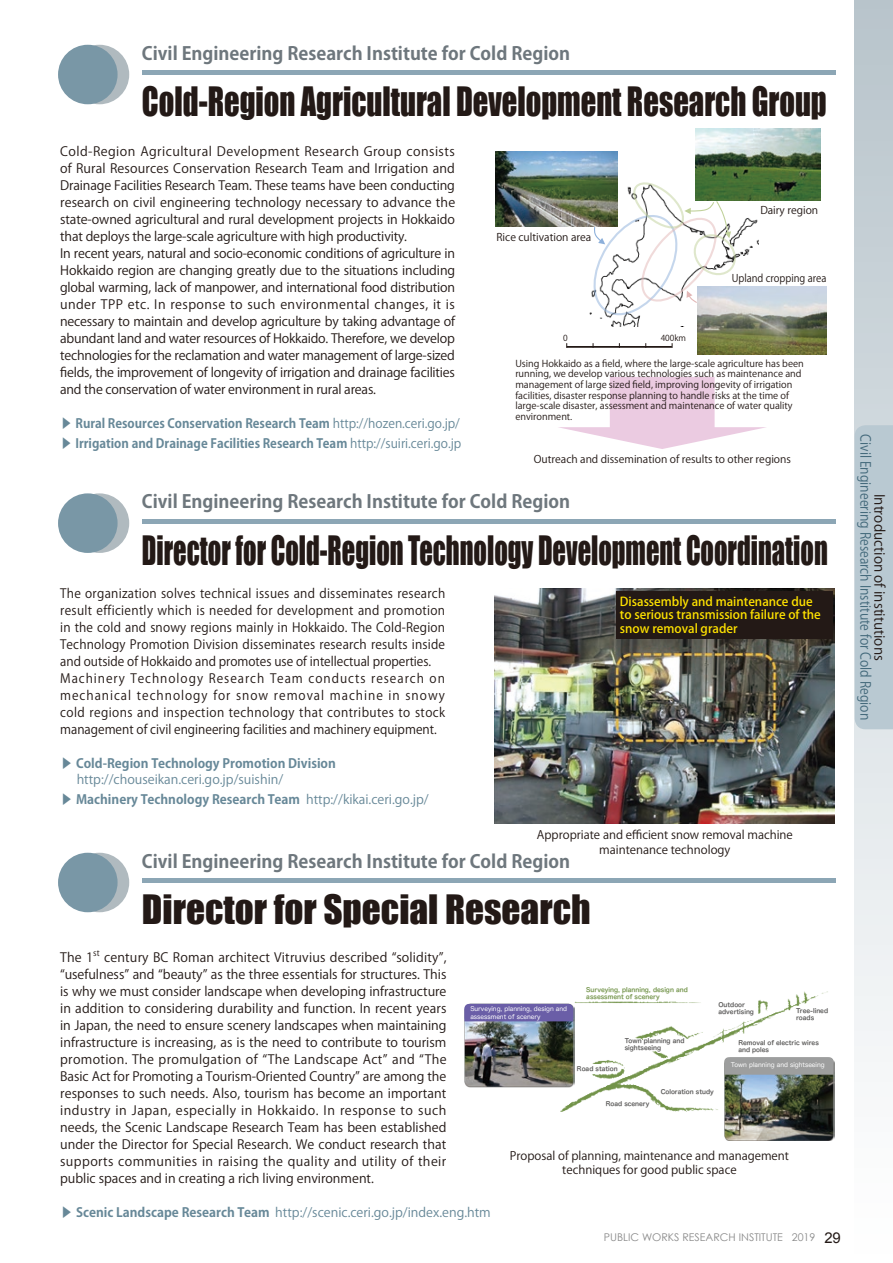
<style>
.page{position:relative;width:893px;height:1263px;background:#fff}
.page>*{position:absolute;margin:0;border:0;box-sizing:border-box;transform-origin:0 0}
.t1{font:37.2px "Impact";color:#231916;scale:.71 1}
.t2{font:37.2px "Impact";color:#231916;scale:.82 1}
.t3{font:37.2px "Impact";color:#231916}
.t4{font:700 18px "Koz Go Pro";color:#6e777d}
.t5{font:13.8px "Koz Go Pro";color:#43697b;scale:.9 1}
.t6{font:13.8px "Koz Go Pro";letter-spacing:.005em;color:#231916}
.t7{font:12.75px/17px "Koz Go Pro";color:#231916;text-align:justify}
.t8{font:12.75px/17px "Koz Go Pro";letter-spacing:.025em;color:#231916;scale:.95 1}
.t9{font:700 12.75px/15.9px "Koz Go Pro";color:#678898}
.t10{font:700 12.75px/20.2px "Koz Go Pro";color:#678898;scale:.96 1}
.t11{font:12.75px "Koz Go Pro";color:#678898}
.t12{font:500 12.15px/13.8px "Koz Go Pro";color:#ffe200}
.t13{font:11.7px/14.9px "Koz Go Pro";color:#231916;text-align:center}
.t14{font:10.65px "Century Gothic";color:#898989}
.t15{font:10.5px "Koz Go Std";color:#231916}
.t16{font:10.5px "Koz Go Std";color:#231916;scale:.92 1}
.t17{font:9.45px/10.5px "Koz Go Std";color:#231916}
.t18{font:8.25px "Koz Go Std";color:#231916}
.t19{font:6.3px/6.8px "Hira Maru Std N W6";color:#595857}
.t20{font:6.3px/7.5px "Hira Maru Std N W4";color:#fff}
.t21{font:6.3px/7.5px "Hira Maru Std N W6";color:#729349}
.s1{font-family:"Shin Go Pro";font-weight:500}
.s2{font-weight:400}
.s3{font-weight:700}
.s4{font-family:"Arial";font-size:14.85px;color:#231916}
</style>
<div class="page">
<svg style="left:855px;top:0;width:38px;height:1062px;background:#d4dce0"></svg>
<div style="left:142px;top:70px;width:693px;height:5px;background:#8ca6b5"></div>
<hr style="left:142px;top:878px;width:693px;height:4px;background:#8ca6b5">
<hr style="left:142px;top:519px;width:693px;height:4px;background:#8ca6b5">
<div style="left:70px;top:45px;width:59px;height:59px;background:#b0babf;border-radius:50%"></div>
<div style="left:58px;top:45px;width:60px;height:59px;background:#7997a6;border-radius:50%"></div>
<div style="left:70px;top:853px;width:59px;height:59px;background:#b0babf;border-radius:50%"></div>
<div style="left:58px;top:853px;width:60px;height:59px;background:#7997a6;border-radius:50%"></div>
<div style="left:70px;top:493px;width:59px;height:60px;background:#b0babf;border-radius:50%"></div>
<div style="left:58px;top:493px;width:60px;height:60px;background:#7997a6;border-radius:50%"></div>
<img style="left:495px;top:588px;width:340px;height:235px">
<svg style="left:558px;top:377px;width:208px;height:72px"></svg>
<img style="left:583px;top:177px;width:176px;height:149px">
<div style="left:671px;top:302px;width:87px;height:24px;background:#fff"></div>
<hr style="left:567px;top:347px;width:105px;height:1px;background:#231916">
<hr style="left:567px;top:346px;width:105px;height:1px;background:#231916">
<img style="left:496px;top:151px;width:121px;height:75px">
<img style="left:697px;top:286px;width:129px;height:69px">
<img style="left:696px;top:129px;width:125px;height:71px">
<svg style="left:593px;top:182px;width:143px;height:133px"></svg>
<div style="left:616px;top:591px;width:217px;height:47px;background:#231916"></div>
<img style="left:560px;top:991px;width:268px;height:121px">
<img style="left:724px;top:1061px;width:111px;height:80px">
<img style="left:464px;top:1004px;width:111px;height:83px">
<div style="left:580px;top:987px;width:113px;height:11px;background:#fff"></div>
<div style="left:464px;top:1004px;width:109px;height:17px;background:#6a5ea7"></div>
<svg style="left:724px;top:1057px;width:110px;height:18px;background:#9c9e9e"></svg>
<div style="left:577px;top:1064px;width:29px;height:9px;background:#fff"></div>
<div style="left:608px;top:1099px;width:37px;height:10px;background:#fff"></div>
<div style="left:663px;top:1087px;width:37px;height:9px;background:#fff"></div>
<div style="left:735px;top:1041px;width:75px;height:9px;background:#fff"></div>
<div style="left:707px;top:1003px;width:49px;height:9px;background:#fff"></div>
<div style="left:795px;top:1007px;width:31px;height:9px;background:#fff"></div>
<div style="left:617px;top:1041px;width:66px;height:9px;background:#fff"></div>
<svg style="left:623px;top:1021px;width:63px;height:50px"></svg>
<div style="left:855px;top:425px;width:38px;height:304px;background:#b9c9d2"></div>
<h2 class="t4" style="left:142px;top:41px;width:430px">Civil Engineering Research Institute for Cold Region</h2>
<h1 class="t2" style="left:142px;top:73px;width:837px">Cold-Region Agricultural Development Research Group</h1>
<p class="t7" style="left:60px;top:143px;width:397px;text-align:left">Cold-Region Agricultural Development Research Group consists of Rural Resources Conservation Research Team and Irrigation and Drainage Facilities Research Team. These teams have been conducting research on civil engineering technology necessary to advance the state-owned agricultural and rural development projects in Hokkaido that deploys the large-scale agriculture with high productivity.<br>In recent years, natural and socio-economic conditions of agriculture in Hokkaido region are changing greatly due to the situations including global warming, lack of manpower, and international food distribution under TPP etc. In response to such environmental changes, it is necessary to maintain and develop agriculture by taking advantage of abundant land and water resources of Hokkaido. Therefore, we develop technologies for the reclamation and water management of large-sized fields, the improvement of longevity of irrigation and drainage facilities and the conservation of water environment in rural areas.</p>
<p class="t10" style="left:60px;top:414px;width:419px"><span class="s1">▶</span> Rural Resources Conservation Research Team <span class="s2">http://hozen.ceri.go.jp/ </span><span class="s1">▶</span> Irrigation and Drainage Facilities Research Team <span class="s2">http://suiri.ceri.go.jp</span></p>
<p class="t15" style="left:496px;top:230px;width:96px">Rice cultivation area</p>
<p class="t18" style="left:563px;top:332px;width:6px">0</p>
<p class="t18" style="left:661px;top:332px;width:27px">400km</p>
<p class="t15" style="left:760px;top:203px;width:59px">Dairy region</p>
<p class="t16" style="left:732px;top:272px;width:104px">Upland cropping area</p>
<p class="t17" style="left:515px;top:358px;width:290px">Using Hokkaido as a field, where the large-scale agriculture has been running, we develop various technologies such as maintenance and management of large sized field, improving longevity of irrigation facilities, disaster response planning to handle risks at the time of large-scale disaster, assessment and maintenance of water quality environment.</p>
<p class="t15" style="left:534px;top:453px;width:259px">Outreach and dissemination of results to other regions</p>
<h2 class="t4" style="left:142px;top:490px;width:430px">Civil Engineering Research Institute for Cold Region</h2>
<h1 class="t1" style="left:142px;top:521px;width:967px">Director for Cold-Region Technology Development Coordination</h1>
<p class="t8" style="left:60px;top:585px;width:407px">The organization solves technical issues and disseminates research result efficiently which is needed for development and promotion in the cold and snowy regions mainly in Hokkaido. The Cold-Region Technology Promotion Division disseminates research results inside and outside of Hokkaido and promotes use of intellectual properties.<br>Machinery Technology Research Team conducts research on mechanical technology for snow removal machine in snowy cold regions and inspection technology that contributes to stock management of civil engineering facilities and machinery equipment.</p>
<p class="t9" style="left:77px;top:756px;width:261px;text-indent:-17px"><span class="s1">▶</span> Cold-Region Technology Promotion Division <span class="s2">http://chouseikan.ceri.go.jp/suishin/</span></p>
<p class="t9" style="left:60px;top:792px;width:370px"><span class="s1">▶</span> Machinery Technology Research Team <span class="s2">http://kikai.ceri.go.jp/</span></p>
<p class="t12" style="left:620px;top:595px;width:202px">Disassembly and maintenance due to serious transmission failure of the snow removal grader</p>
<p class="t13" style="left:537px;top:827px;width:258px">Appropriate and efficient snow removal machine maintenance technology</p>
<h2 class="t4" style="left:142px;top:849px;width:430px">Civil Engineering Research Institute for Cold Region</h2>
<h1 class="t3" style="left:142px;top:881px;width:450px">Director for Special Research</h1>
<p class="t7" style="left:60px;top:949px;width:388px">The 1<sup>st</sup> century BC Roman architect Vitruvius described “solidity”, “usefulness” and “beauty” as the three essentials for structures. This is why we must consider landscape when developing infrastructure in addition to considering durability and function. In recent years in Japan, the need to ensure scenery landscapes when maintaining infrastructure is increasing, as is the need to contribute to tourism promotion. The promulgation of “The Landscape Act” and “The Basic Act for Promoting a Tourism-Oriented Country” are among the responses to such needs. Also, tourism has become an important industry in Japan, especially in Hokkaido. In response to such needs, the Scenic Landscape Research Team has been established under the Director for Special Research. We conduct research that supports communities in raising the quality and utility of their public spaces and in creating a rich living environment.</p>
<p class="t11" style="left:60px;top:1204px;width:432px"><span class="s1">▶</span> <span class="s3">Scenic Landscape Research Team</span> http://scenic.ceri.go.jp/index.eng.htm</p>
<p class="t21" style="left:586px;top:986px;width:103px">Surveying, planning, design and assessment of scenery</p>
<p class="t19" style="left:718px;top:1001px;width:37px">Outdoor advertising</p>
<p class="t19" style="left:796px;top:1007px;width:33px">Tree-lined roads</p>
<p class="t20" style="left:470px;top:1005px;width:98px">Surveying, planning, design and assessment of scenery</p>
<p class="t19" style="left:625px;top:1037px;width:61px;line-height:7.5px">Town planning and sightseeing</p>
<p class="t19" style="left:738px;top:1039px;width:82px">Removal of electric wires and poles</p>
<p class="t20" style="left:731px;top:1061px;width:95px">Town planning and sightseeing</p>
<p class="t19" style="left:577px;top:1065px;width:42px">Road station</p>
<p class="t19" style="left:606px;top:1100px;width:45px">Road scenery</p>
<p class="t19" style="left:661px;top:1088px;width:55px">Coloration study</p>
<p class="t13" style="left:510px;top:1148px;width:281px">Proposal of planning, maintenance and management techniques for good public space</p>
<p class="t14" style="left:604px;top:1231px;width:239px">PUBLIC WORKS RESEARCH INSTITUTE 2019 <span class="s4">29</span></p>
<p class="t5" style="left:875px;top:434px;width:319px;rotate:90deg">Civil Engineering Research Institute for Cold Region</p>
<p class="t6" style="left:888px;top:494px;width:168px;rotate:90deg">Introduction of institutions</p>
</div>
